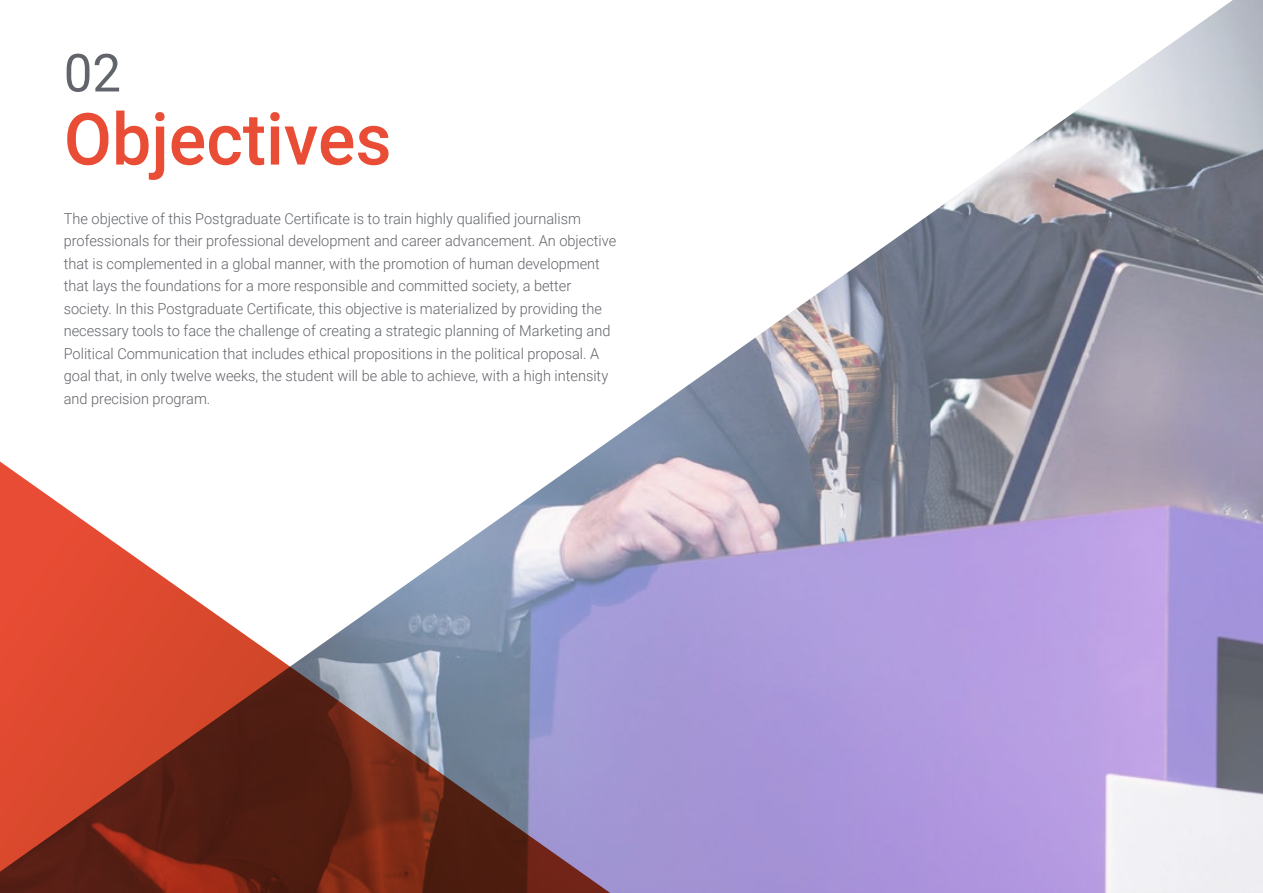
<style>
.page{position:relative;width:1263px;height:893px;background:#fff}
.page>*{position:absolute;margin:0;border:0;box-sizing:border-box;transform-origin:0 0}
.t1{font:500 72px "Roboto";color:#e94d35}
.t2{font:52.5px "Roboto";color:#61646a}
.t3{font:300 15px/22.5px "Roboto";color:#61646a}
</style>
<div class="page">
<img style="left:602px;top:0;width:661px;height:893px">
<svg style="left:0;top:446px;width:640px;height:447px"></svg>
<h2 class="t2" style="left:64px;top:36px;width:59px">02</h2>
<h1 class="t1" style="left:64px;top:89px;width:329px">Objectives</h1>
<p class="t3" style="left:64px;top:207px;width:554px">The objective of this Postgraduate Certificate is to train highly qualified journalism professionals for their professional development and career advancement. An objective that is complemented in a global manner, with the promotion of human development that lays the foundations for a more responsible and committed society, a better society. In this Postgraduate Certificate, this objective is materialized by providing the necessary tools to face the challenge of creating a strategic planning of Marketing and Political Communication that includes ethical propositions in the political proposal. A goal that, in only twelve weeks, the student will be able to achieve, with a high intensity and precision program.</p>
</div>
